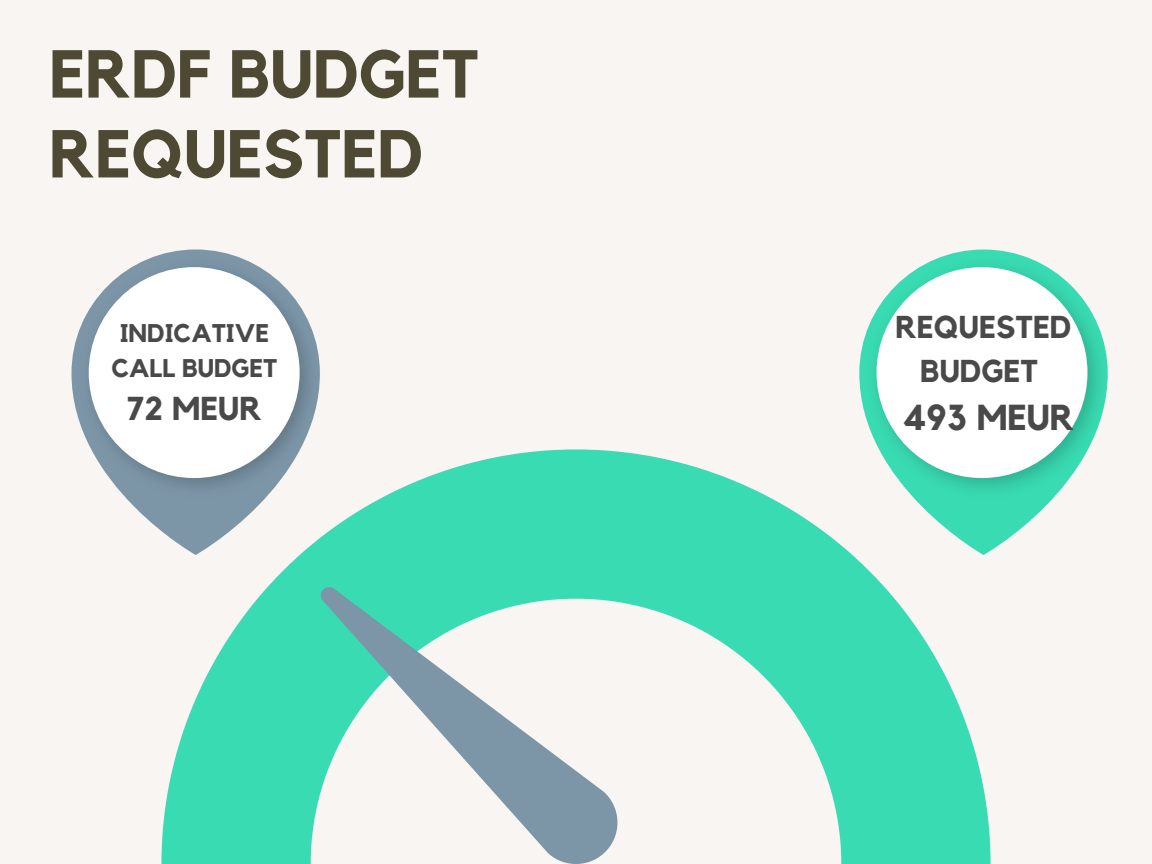
<style>
.page{position:relative;width:1152px;height:864px;background:#f9f5f2}
.page>*{position:absolute;margin:0;border:0;box-sizing:border-box;transform-origin:0 0}
.t1{font:700 66.9px "Kollektif";color:#4e4933}
.t2{font:700 36px "Kollektif";color:#494949}
.t3{font:700 33px "Kollektif";color:#494949}
.t4{font:700 31.5px/43.8px "Kollektif";color:#494949;text-align:center}
.t5{font:700 25.5px/34.8px "Kollektif";color:#494949;text-align:center}
</style>
<div class="page">
<svg style="left:161px;top:449px;width:830px;height:415px;fill:#39dbb2"></svg>
<svg style="left:321px;top:587px;width:296px;height:277px"></svg>
<svg style="left:859px;top:250px;width:249px;height:304px;fill:#39dbb2"></svg>
<img style="left:866px;top:256px;width:242px;height:244px">
<svg style="left:877px;top:267px;width:210px;height:211px;fill:#fff"></svg>
<svg style="left:72px;top:250px;width:248px;height:304px;fill:#7c96a8"></svg>
<img style="left:78px;top:256px;width:243px;height:244px">
<svg style="left:89px;top:267px;width:211px;height:211px;fill:#fff"></svg>
<p class="t1" style="left:49px;top:43px;width:431px">ERDF BUDGET</p>
<p class="t1" style="left:49px;top:123px;width:375px">REQUESTED</p>
<p class="t5" style="left:111px;top:317px;width:167px">INDICATIVE<br>CALL BUDGET</p>
<p class="t3" style="left:127px;top:393px;width:137px">72 MEUR</p>
<p class="t4" style="left:895px;top:306px;width:178px">REQUESTED<br>BUDGET</p>
<p class="t2" style="left:902px;top:401px;width:174px">493 MEUR</p>
</div>
